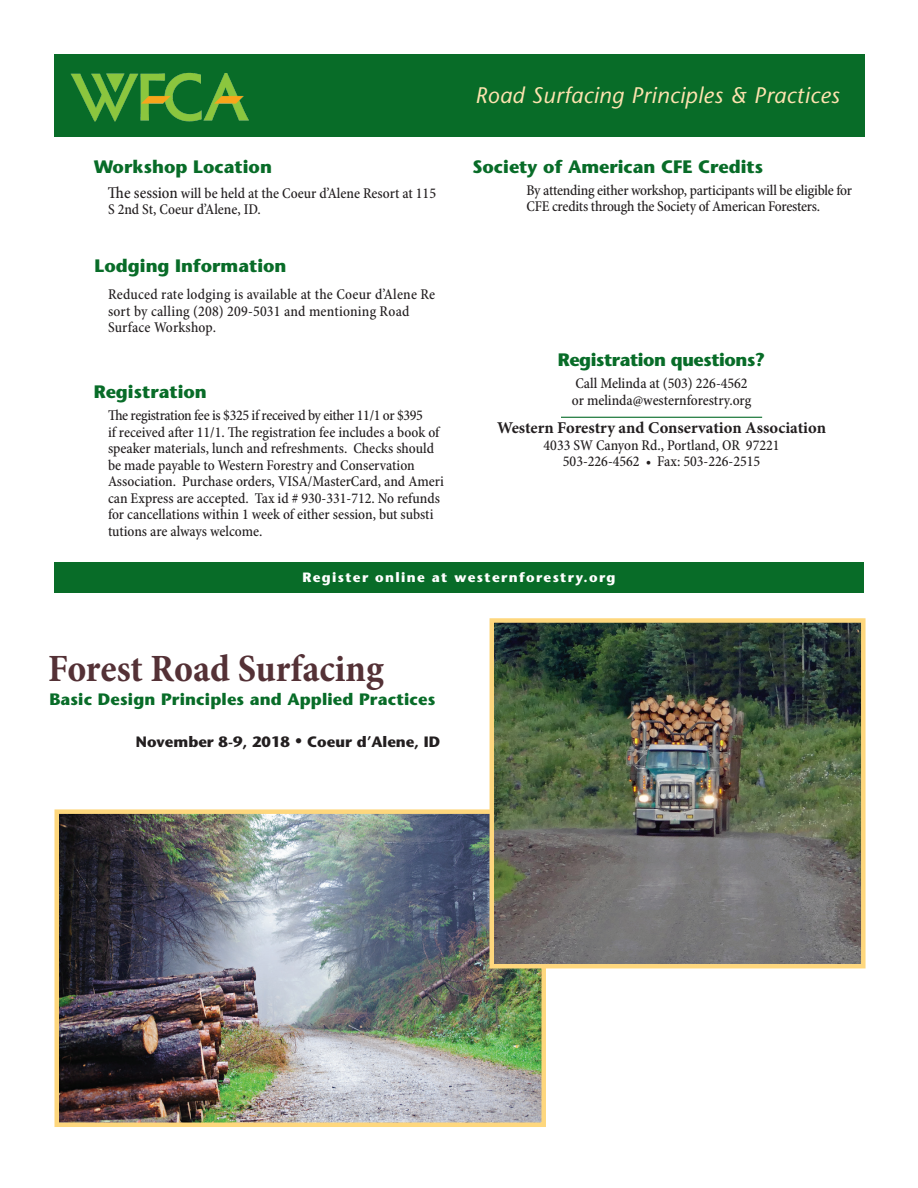
<style>
.page{position:relative;width:918px;height:1188px;background:#fff}
.page>*{position:absolute;margin:0;border:0;box-sizing:border-box;transform-origin:0 0}
.t1{font:700 condensed 39px "Minion Pro";letter-spacing:-.005em;color:#543136}
.headers{font:italic 500 22.5px "Stone Sans Std";letter-spacing:.02em;color:#fee3af}
.Headers_2{font:700 18px "Stone Sans Std";color:#086c28}
.Headers_2-2{font:700 18px "Stone Sans Std";letter-spacing:-.025em;color:#086c28}
.Location_Lodging_inf{font:700 18px "Stone Sans Std";color:#086c28}
.Location_Lodging_inf-2{font:700 16.5px "Minion Pro";letter-spacing:-.005em;color:#231f20}
.content_1{font:700 16.5px "Stone Sans Std";letter-spacing:.01em;color:#086c28}
.Location_Lodging_inf-3{font:500 condensed 15px/16.5px "Minion Pro";color:#231f20}
.headers-2{font:700 15px "Stone Sans Std";color:#231f20}
.content_1-2{font:700 13.5px "Stone Sans Std";letter-spacing:.1em;color:#fff}
.s1{font-size:16.5px}
</style>
<div class="page">
<div style="left:54px;top:562px;width:810px;height:30px;background:#086c28"></div>
<div style="left:55px;top:54px;width:810px;height:82px;background:#086c28"></div>
<img style="left:70px;top:73px;width:179px;height:49px">
<hr style="left:561px;top:417px;width:201px;height:1px;background:#086c28">
<img style="left:60px;top:814px;width:481px;height:308px">
<div style="left:55px;top:809px;width:491px;height:318px;border:4px solid #fed77d"></div>
<img style="left:495px;top:623px;width:366px;height:340px">
<div style="left:490px;top:618px;width:376px;height:350px;border:4px solid #fed77d"></div>
<p class="Headers_2" style="left:94px;top:156px;width:180px">Workshop Location</p>
<p class="Location_Lodging_inf-3" style="left:108px;top:185px;width:330px"><span class="s1">The session</span> will be held at the Coeur d’Alene Resort at 115<br>S 2nd St, Coeur d’Alene, ID.</p>
<p class="Location_Lodging_inf" style="left:94px;top:255px;width:194px">Lodging Information</p>
<p class="Location_Lodging_inf-3" style="left:108px;top:287px;width:329px">Reduced rate lodging is available at the Coeur d’Alene Re sort by calling (208) 209-5031 and mentioning Road<br>Surface Workshop.</p>
<p class="Headers_2" style="left:94px;top:381px;width:115px">Registration</p>
<p class="Location_Lodging_inf-3" style="left:108px;top:408px;width:337px">The registration fee is $325 if received by either 11/1 or $395<br>if received after 11/1. The registration fee includes a book of speaker materials, lunch and refreshments. Checks should be made payable to Western Forestry and Conservation Association. Purchase orders, VISA/MasterCard, and Ameri can Express are accepted. Tax id # 930-331-712. No refunds for cancellations within 1 week of either session, but substi tutions are always welcome.</p>
<p class="headers" style="left:475px;top:82px;width:366px">Road Surfacing Principles &amp; Practices</p>
<p class="Headers_2" style="left:472px;top:156px;width:292px">Society of American CFE Credits</p>
<p class="Location_Lodging_inf-3" style="left:526px;top:183px;width:327px">By attending either workshop, participants will be eligible for<br>CFE credits through the Society of American Foresters.</p>
<p class="Headers_2-2" style="left:558px;top:349px;width:209px">Registration questions?</p>
<p class="Location_Lodging_inf-3" style="left:572px;top:376px;width:181px">Call Melinda at (503) 226-4562 or melinda@westernforestry.org</p>
<p class="Location_Lodging_inf-2" style="left:497px;top:417px;width:330px">Western Forestry and Conservation Association</p>
<p class="Location_Lodging_inf-3" style="left:544px;top:438px;width:237px;text-align:center">4033 SW Canyon Rd., Portland, OR 97221<br>503-226-4562 • Fax: 503-226-2515</p>
<p class="content_1-2" style="left:302px;top:569px;width:315px">Register online at westernforestry.org</p>
<p class="t1" style="left:48px;top:641px;width:337px">Forest Road Surfacing</p>
<p class="content_1" style="left:49px;top:689px;width:388px">Basic Design Principles and Applied Practices</p>
<p class="headers-2" style="left:136px;top:733px;width:306px">November 8-9, 2018 • Coeur d’Alene, ID</p>
</div>
